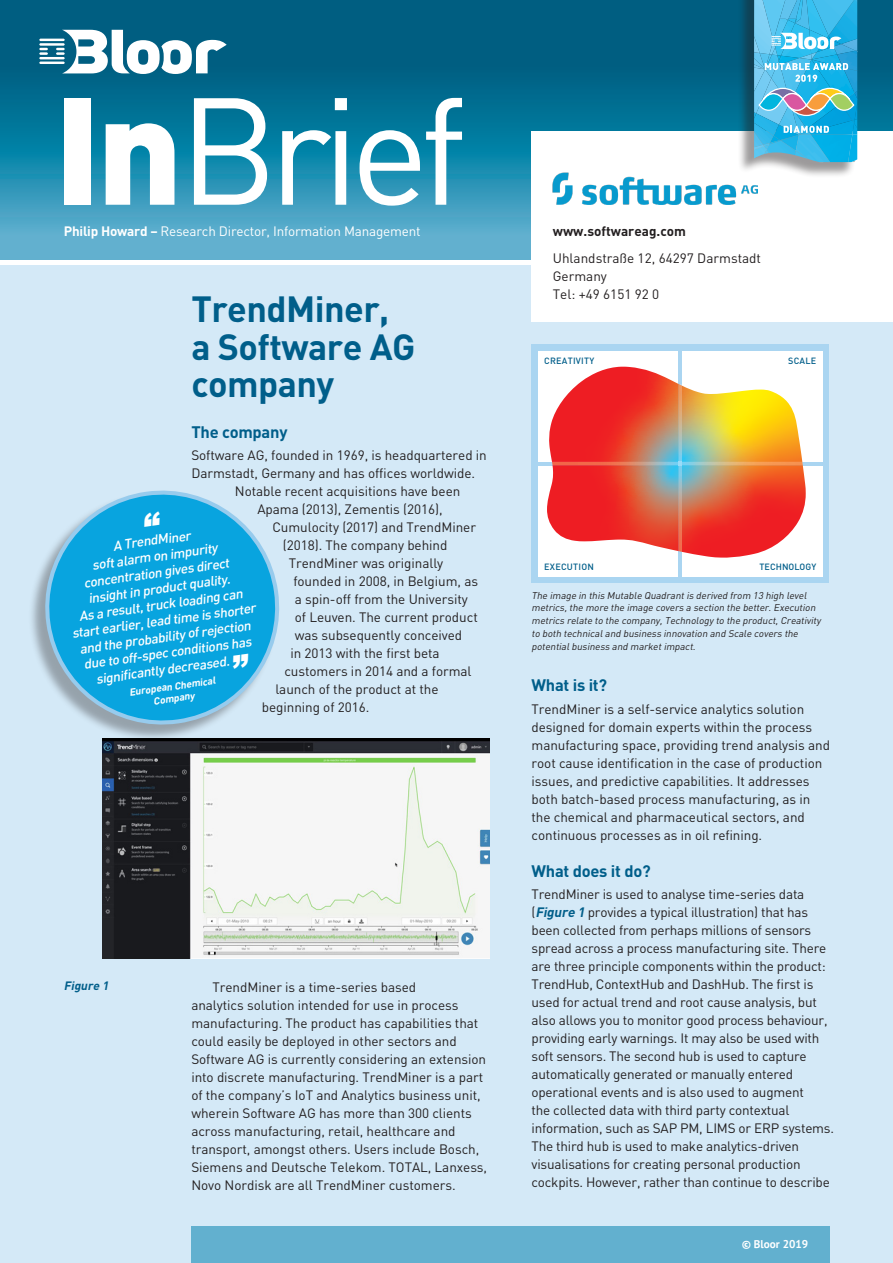
<style>
.page{position:relative;width:893px;height:1263px;background:#fff}
.page>*{position:absolute;margin:0;border:0;box-sizing:border-box;transform-origin:0 0}
.t1{font:149.55px "DIN";letter-spacing:-.065em;color:#fff}
.t2{font:700 36px/37.5px "DIN";letter-spacing:-.015em;color:#005e8a}
.t3{font:700 16.5px "DIN";letter-spacing:-.015em;color:#005e8a}
.Body_Text_PT_Sans_9{font:13.5px/18px "DIN";letter-spacing:-.005em;color:#231f20}
.Chapter_Head{font:italic 500 13.5px "DIN";color:#fff}
.t4{font:13.5px "DIN";letter-spacing:-.015em;color:#fff}
.Body_Text_PT_Sans_9-2{font:700 13.5px "DIN";color:#231f20}
.t5{font:italic 700 12px "DIN";color:#005e8a}
.t6{font:700 11.25px "PT Sans";color:#fff}
.t7{font:italic 700 10.2px/12.1px "DIN";color:#fff;text-align:center}
.Body_Text_PT_Sans_9-3{font:italic 9.75px/12.8px "DIN";color:#231f20}
.t8{font:500 9px "DIN";letter-spacing:.025em;color:#005e8a}
.t9{font:500 9px "DIN";letter-spacing:.005em;color:#005e8a}
.s1{font-weight:900}
.s2{font-weight:700}
.s3{font-weight:700;font-style:italic;color:#005e8a}
</style>
<div class="page">
<div style="left:0;top:266px;width:893px;height:997px;background:#d4e9f7"></div>
<div style="left:191px;top:1227px;width:638px;height:36px;background:#62b0cf"></div>
<svg style="left:0;top:0;width:893px;height:259px;background:#157b9d"></svg>
<div style="left:531px;top:131px;width:362px;height:190px;background:#fff"></div>
<hr style="left:39px;top:62px;width:26px;height:2px;background:#fff">
<hr style="left:39px;top:57px;width:26px;height:2px;background:#fff">
<svg style="left:39px;top:48px;width:9px;height:7px"></svg>
<hr style="left:39px;top:43px;width:26px;height:3px;background:#fff">
<hr style="left:39px;top:39px;width:26px;height:2px;background:#fff">
<svg style="left:56px;top:30px;width:171px;height:44px"></svg>
<div style="left:531px;top:344px;width:298px;height:239px;background:#aad5f1"></div>
<svg style="left:538px;top:351px;width:285px;height:225px;background:#ee9e97"></svg>
<hr style="left:679px;top:351px;width:3px;height:225px;background:#aad5f1">
<hr style="left:538px;top:462px;width:285px;height:3px;background:#aad5f1">
<img style="left:679px;top:465px;width:3px;height:87px">
<img style="left:549px;top:367px;width:254px;height:98px">
<div style="left:28px;top:493px;width:249px;height:249px;background:#231f20;opacity:.35"></div>
<svg style="left:40px;top:490px;width:240px;height:240px"></svg>
<img style="left:102px;top:738px;width:387px;height:221px">
<img style="left:552px;top:173px;width:206px;height:32px">
<div style="left:738px;top:0;width:117px;height:178px;background:#231f20;opacity:.45"></div>
<svg style="left:754px;top:0;width:104px;height:162px;background:#52bbe1"></svg>
<svg style="left:144px;top:511px;width:16px;height:16px"></svg>
<svg style="left:233px;top:654px;width:15px;height:15px"></svg>
<h1 class="t1" style="left:53px;top:65px;width:415px"><span class="s1">In</span>Brief</h1>
<p class="t4" style="left:64px;top:223px;width:358px"><span class="s2">Philip Howard –</span> Research Director, Information Management</p>
<p class="t2" style="left:191px;top:290px;width:226px">TrendMiner, a Software AG company</p>
<p class="t3" style="left:191px;top:422px;width:98px">The company</p>
<p class="Body_Text_PT_Sans_9" style="left:191px;top:446px;width:297px">Software AG, founded in 1969, is headquartered in</p>
<p class="Body_Text_PT_Sans_9" style="left:191px;top:464px;width:285px">Darmstadt, Germany and has offices worldwide.</p>
<p class="Body_Text_PT_Sans_9" style="left:235px;top:482px;width:227px">Notable recent acquisitions have been</p>
<p class="Body_Text_PT_Sans_9" style="left:257px;top:500px;width:187px">Apama (2013), Zementis (2016),</p>
<p class="Body_Text_PT_Sans_9" style="left:272px;top:518px;width:205px">Cumulocity (2017) and TrendMiner</p>
<p class="Body_Text_PT_Sans_9" style="left:283px;top:536px;width:166px">(2018). The company behind</p>
<p class="Body_Text_PT_Sans_9" style="left:289px;top:554px;width:156px">TrendMiner was originally</p>
<p class="Body_Text_PT_Sans_9" style="left:293px;top:572px;width:186px">founded in 2008, in Belgium, as</p>
<p class="Body_Text_PT_Sans_9" style="left:295px;top:590px;width:174px">a spin-off from the University</p>
<p class="Body_Text_PT_Sans_9" style="left:295px;top:608px;width:184px">of Leuven. The current product</p>
<p class="Body_Text_PT_Sans_9" style="left:295px;top:626px;width:169px">was subsequently conceived</p>
<p class="Body_Text_PT_Sans_9" style="left:290px;top:644px;width:151px">in 2013 with the first beta</p>
<p class="Body_Text_PT_Sans_9" style="left:284px;top:662px;width:189px">customers in 2014 and a formal</p>
<p class="Body_Text_PT_Sans_9" style="left:275px;top:680px;width:165px">launch of the product at the</p>
<p class="Body_Text_PT_Sans_9" style="left:262px;top:698px;width:109px">beginning of 2016.</p>
<p class="Chapter_Head" style="left:112px;top:538px;width:80px;rotate:-8deg">A TrendMiner</p>
<p class="Chapter_Head" style="left:91px;top:557px;width:128px;rotate:-8deg">soft alarm on impurity</p>
<p class="Chapter_Head" style="left:83px;top:575px;width:148px;rotate:-8deg">concentration gives direct</p>
<p class="Chapter_Head" style="left:87px;top:591px;width:145px;rotate:-8deg">insight in product quality.</p>
<p class="Chapter_Head" style="left:78px;top:608px;width:167px;rotate:-8deg">As a result, truck loading can</p>
<p class="Chapter_Head" style="left:71px;top:626px;width:187px;rotate:-8deg">start earlier, lead time is shorter</p>
<p class="Chapter_Head" style="left:79px;top:641px;width:174px;rotate:-8deg">and the probability of rejection</p>
<p class="Chapter_Head" style="left:83px;top:657px;width:171px;rotate:-8deg">due to off-spec conditions has</p>
<p class="Chapter_Head" style="left:95px;top:671px;width:136px;rotate:-8deg">signifi cantly decreased.</p>
<p class="t7" style="left:128px;top:686px;width:89px;rotate:-8deg">European Chemical<br>Company</p>
<p class="t5" style="left:64px;top:978px;width:49px">Figure 1</p>
<p class="Body_Text_PT_Sans_9" style="left:191px;top:978px;width:297px;text-indent:21px">TrendMiner is a time-series based<br>analytics solution intended for use in process manufacturing. The product has capabilities that could easily be deployed in other sectors and Software AG is currently considering an extension into discrete manufacturing. TrendMiner is a part of the company’s IoT and Analytics business unit, wherein Software AG has more than 300 clients across manufacturing, retail, healthcare and transport, amongst others. Users include Bosch, Siemens and Deutsche Telekom. TOTAL, Lanxess, Novo Nordisk are all TrendMiner customers.</p>
<p class="Body_Text_PT_Sans_9-2" style="left:553px;top:223px;width:135px">www.softwareag.com</p>
<p class="Body_Text_PT_Sans_9" style="left:553px;top:249px;width:210px">Uhlandstraße 12, 64297 Darmstadt<br>Germany</p>
<p class="Body_Text_PT_Sans_9" style="left:553px;top:285px;width:108px">Tel: +49 6151 92 0</p>
<p class="t8" style="left:544px;top:355px;width:51px">CREATIVITY</p>
<p class="t8" style="left:788px;top:355px;width:30px">SCALE</p>
<p class="t8" style="left:544px;top:561px;width:51px">EXECUTION</p>
<p class="Body_Text_PT_Sans_9-3" style="left:531px;top:589px;width:293px">The image in this Mutable Quadrantis derived from 13 high level metrics,the more the image covers a section the better.Execution metrics relate to the company,Technology to the product,Creativity to both technicaland business innovation and Scale covers the potentialbusiness and marketimpact.</p>
<p class="t9" style="left:759px;top:561px;width:58px">TECHNOLOGY</p>
<p class="t3" style="left:531px;top:676px;width:77px">What is it?</p>
<p class="Body_Text_PT_Sans_9" style="left:531px;top:700px;width:300px">TrendMiner is a self-service analytics solution designed for domain experts within the process manufacturing space, providing trend analysis and root cause identification in the case of production issues, and predictive capabilities. It addresses both batch-based process manufacturing, as in the chemical and pharmaceutical sectors, and continuous processes as in oil refining.</p>
<p class="t3" style="left:531px;top:861px;width:121px">What does it do?</p>
<p class="Body_Text_PT_Sans_9" style="left:531px;top:886px;width:304px">TrendMiner is used to analyse time-series data (<span class="s3">Figure 1</span> provides a typical illustration) that has been collected from perhaps millions of sensors spread across a process manufacturing site. There are three principle components within the product:<br>TrendHub, ContextHub and DashHub. The first is used for actual trend and root cause analysis, but also allows you to monitor good process behaviour, providing early warnings. It may also be used with soft sensors. The second hub is used to capture automatically generated or manually entered operational events and is also used to augment<br>the collected data with third party contextual information, such as SAP PM, LIMS or ERP systems.<br>The third hub is used to make analytics-driven visualisations for creating personal production cockpits. However, rather than continue to describe</p>
<p class="t6" style="left:742px;top:1236px;width:68px">© Bloor 2019</p>
</div>
